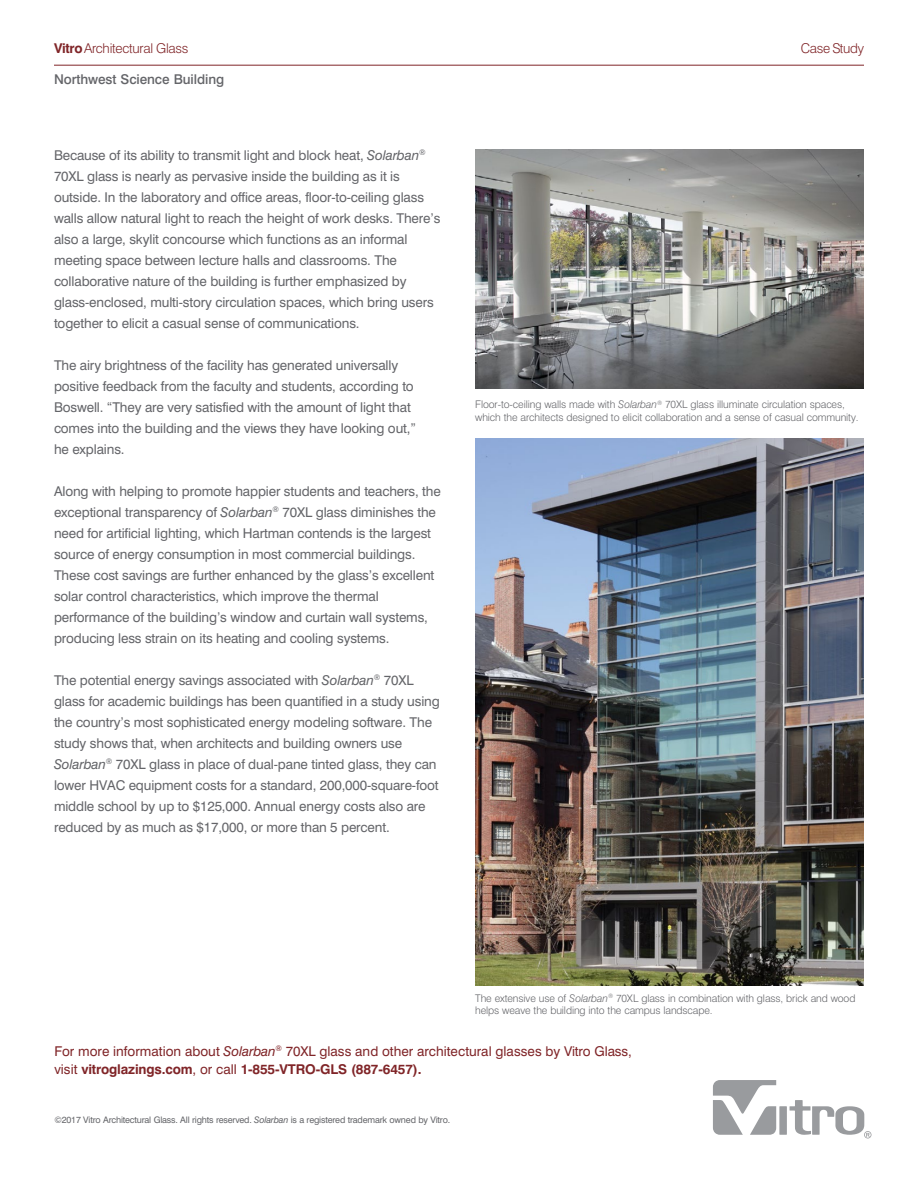
<style>
.page{position:relative;width:918px;height:1188px;background:#fff}
.page>*{position:absolute;margin:0;border:0;box-sizing:border-box;transform-origin:0 0}
.BC{font:13.5px/21px "Swiss 721 BT";letter-spacing:-.01em;color:#646569}
.t1{font:13.5px/18px "Swiss 721 BT";color:#802528}
.t2{font:300 13.5px "Swiss 721 BT";letter-spacing:-.02em;color:#802528}
.t3{font:500 13.5px "Swiss 721 BT";letter-spacing:-.005em;color:#646569}
.t4{font:300 10.5px/12.6px "Swiss 721 BT";letter-spacing:-.01em;color:#646569}
.t5{font:9px "Swiss 721 BT";letter-spacing:-.02em;color:#646569}
.s1{font-weight:700}
.s2{font-style:italic}
</style>
<div class="page">
<hr style="left:54px;top:65px;width:810px;height:1px;background:#802528">
<img style="left:475px;top:150px;width:389px;height:239px">
<svg style="left:713px;top:1080px;width:159px;height:58px"></svg>
<img style="left:475px;top:439px;width:389px;height:546px">
<p class="t2" style="left:54px;top:40px;width:136px"><span class="s1">Vitro</span> Architectural Glass</p>
<p class="t2" style="left:801px;top:40px;width:65px">Case Study</p>
<p class="t3" style="left:54px;top:71px;width:172px">Northwest Science Building</p>
<p class="BC" style="left:54px;top:144px;width:388px">Because of its ability to transmit light and block heat, <span class="s2">Solarban</span><sup>® </sup>70XL glass is nearly as pervasive inside the building as it is outside. In the laboratory and office areas, floor-to-ceiling glass walls allow natural light to reach the height of work desks. There’s also a large, skylit concourse which functions as an informal meeting space between lecture halls and classrooms. The collaborative nature of the building is further emphasized by glass-enclosed, multi-story circulation spaces, which bring users together to elicit a casual sense of communications.</p>
<p class="BC" style="left:54px;top:354px;width:364px">The airy brightness of the facility has generated universally positive feedback from the faculty and students, according to Boswell. “They are very satisfied with the amount of light that comes into the building and the views they have looking out,” he explains.</p>
<p class="BC" style="left:54px;top:480px;width:388px">Along with helping to promote happier students and teachers, the exceptional transparency of <span class="s2">Solarban</span><sup>®</sup> 70XL glass diminishes the need for artificial lighting, which Hartman contends is the largest source of energy consumption in most commercial buildings.<br>These cost savings are further enhanced by the glass’s excellent solar control characteristics, which improve the thermal performance of the building’s window and curtain wall systems, producing less strain on its heating and cooling systems.</p>
<p class="BC" style="left:54px;top:669px;width:387px">The potential energy savings associated with <span class="s2">Solarban</span><sup>®</sup> 70XL glass for academic buildings has been quantified in a study using the country’s most sophisticated energy modeling software. The study shows that, when architects and building owners use <span class="s2">Solarban</span><sup>®</sup> 70XL glass in place of dual-pane tinted glass, they can lower HVAC equipment costs for a standard, 200,000-square-foot middle school by up to $125,000. Annual energy costs also are reduced by as much as $17,000, or more than 5 percent.</p>
<p class="t4" style="left:475px;top:398px;width:385px">Floor-to-ceiling walls made with <span class="s2">Solarban</span><sup>®</sup> 70XL glass illuminate circulation spaces, which the architects designed to elicit collaboration and a sense of casual community.</p>
<p class="t4" style="left:475px;top:992px;width:382px">The extensive use of <span class="s2">Solarban</span><sup>®</sup> 70XL glass in combination with glass, brick and wood helps weave the building into the campus landscape.</p>
<p class="t1" style="left:54px;top:1042px;width:579px">For more information about <span class="s2">Solarban</span><sup>®</sup> 70XL glass and other architectural glasses by Vitro Glass, visit <span class="s1">vitroglazings.com</span>, or call <span class="s1">1-855-VTRO-GLS (887-6457).</span></p>
<p class="t5" style="left:54px;top:1114px;width:397px">©2017 Vitro Architectural Glass. All rights reserved. <span class="s2">Solarban</span> is a registered trademark owned by Vitro.</p>
</div>
